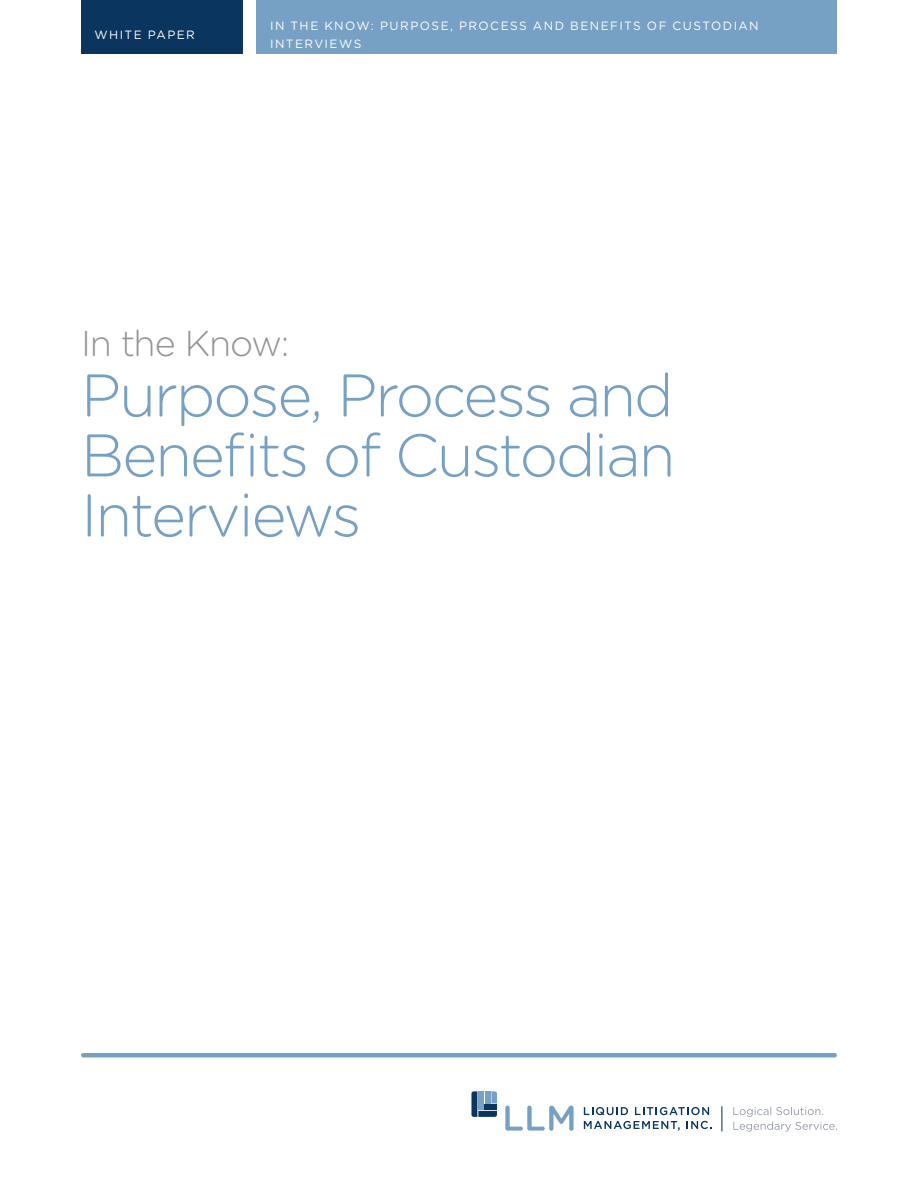
<style>
.page{position:relative;width:918px;height:1188px;background:#fff}
.page>*{position:absolute;margin:0;border:0;box-sizing:border-box;transform-origin:0 0}
.t1{font:300 60px/60px "Gotham Rounded";letter-spacing:-.035em;color:#76a0c4;text-align:justify}
.t2{font:300 36px "Gotham Rounded";letter-spacing:-.035em;color:#939598}
.t3{font:12px/18px "Gotham Rounded";letter-spacing:.115em;color:#fff}
</style>
<div class="page">
<div style="left:81px;top:0;width:162px;height:54px;background:#0a355e"></div>
<div style="left:256px;top:0;width:581px;height:54px;background:#76a0c4"></div>
<svg style="left:471px;top:1091px;width:26px;height:26px"></svg>
<svg style="left:505px;top:1106px;width:69px;height:25px"></svg>
<svg style="left:584px;top:1107px;width:44px;height:8px"></svg>
<svg style="left:635px;top:1107px;width:74px;height:8px"></svg>
<svg style="left:584px;top:1121px;width:96px;height:10px"></svg>
<svg style="left:687px;top:1121px;width:25px;height:8px"></svg>
<svg style="left:733px;top:1107px;width:104px;height:25px"></svg>
<svg style="left:721px;top:1106px;width:1px;height:26px"></svg>
<div style="left:83px;top:1053px;width:752px;height:5px;background:#76a0c4"></div>
<p class="t3" style="left:94px;top:25px;width:102px">WHITE PAPER</p>
<p class="t3" style="left:270px;top:16px;width:490px">IN THE KNOW: PURPOSE, PROCESS AND BENEFITS OF CUSTODIAN<br>INTERVIEWS</p>
<p class="t2" style="left:81px;top:320px;width:210px">In the Know:</p>
<p class="t1" style="left:81px;top:362px;width:596px">Purpose, Process and Benefits of Custodian Interviews</p>
</div>
